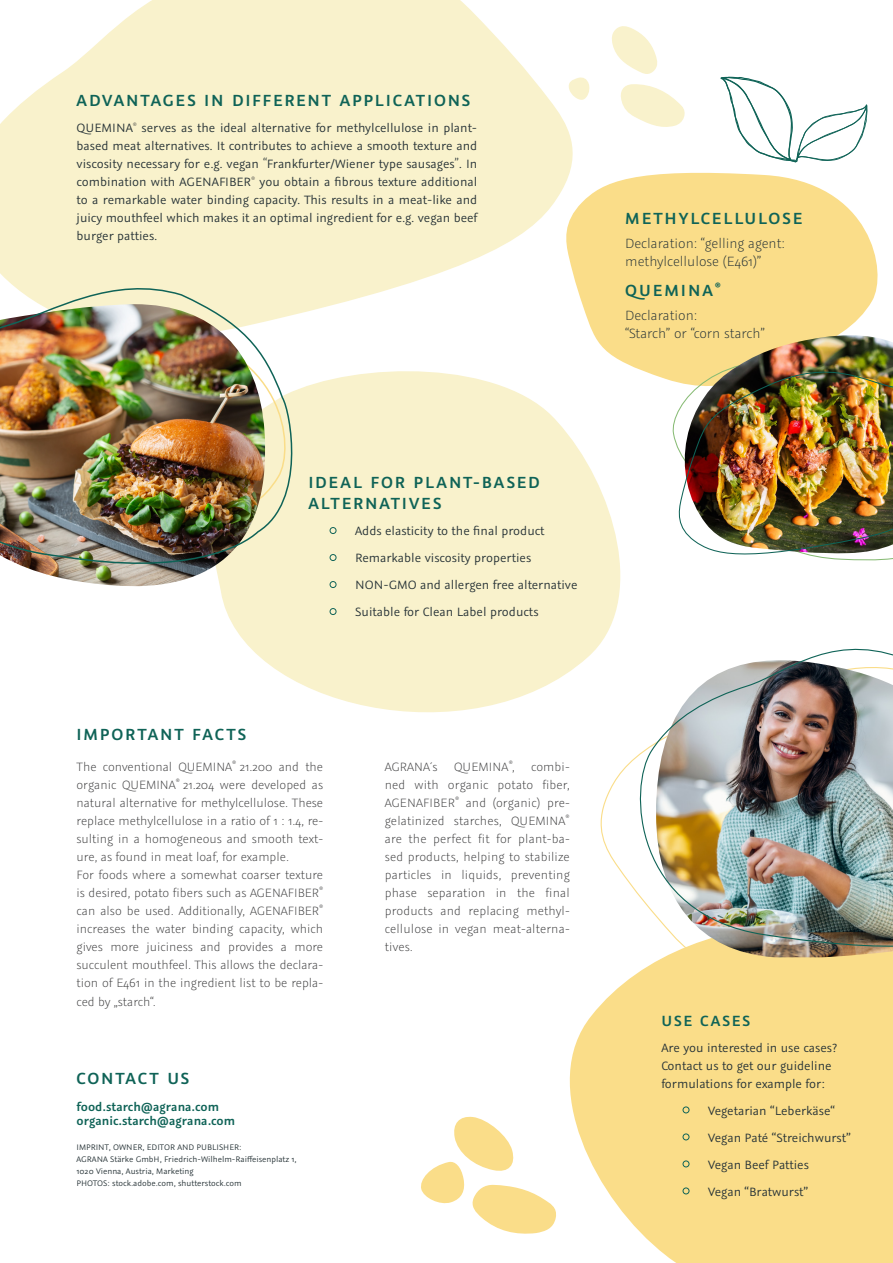
<style>
.page{position:relative;width:893px;height:1263px;background:#fff}
.page>*{position:absolute;margin:0;border:0;box-sizing:border-box;transform-origin:0 0}
.FT{font:600 18px "Graublau Sans";letter-spacing:.1em;color:#0f6357}
.t1{font:600 16.5px "Graublau Sans";letter-spacing:.11em;color:#0f6357}
.t2{font:300 15px/18px "Graublau Sans";color:#273337}
.t3{font:300 13.5px/18px "Graublau Sans";letter-spacing:.01em;color:#3e3e3f;text-align:justify}
.FT-2{font:13.5px/18px "Graublau Sans";color:#273337;text-align:justify}
.FT-3{font:600 13.5px "Graublau Sans";color:#0f6357}
.FT-4{font:9px "Graublau Sans";color:#273337}
.s1{font-weight:300;font-size:15px}
</style>
<div class="page">
<svg style="left:569px;top:959px;width:324px;height:304px;background:#fae096"></svg>
<svg style="left:0;top:0;width:573px;height:312px;fill:#f9f2cc"></svg>
<svg style="left:621px;top:84px;width:64px;height:43px"></svg>
<svg style="left:612px;top:26px;width:45px;height:48px"></svg>
<svg style="left:567px;top:77px;width:23px;height:24px"></svg>
<svg style="left:221px;top:371px;width:400px;height:342px;fill:#f9f2cc"></svg>
<svg style="left:563px;top:167px;width:315px;height:235px;fill:#fadd89"></svg>
<div style="left:683px;top:1106px;width:6px;height:7px;border:1px solid #0f6357;border-radius:50%"></div>
<div style="left:683px;top:1133px;width:6px;height:7px;border:1px solid #0f6357;border-radius:50%"></div>
<div style="left:683px;top:1160px;width:6px;height:7px;border:1px solid #0f6357;border-radius:50%"></div>
<div style="left:683px;top:1187px;width:6px;height:7px;border:1px solid #0f6357;border-radius:50%"></div>
<svg style="left:421px;top:1116px;width:135px;height:118px"></svg>
<svg style="left:720px;top:77px;width:147px;height:86px"></svg>
<div style="left:330px;top:527px;width:6px;height:7px;border:1px solid #0f6357;border-radius:50%"></div>
<div style="left:330px;top:554px;width:6px;height:7px;border:1px solid #0f6357;border-radius:50%"></div>
<div style="left:330px;top:581px;width:6px;height:7px;border:1px solid #0f6357;border-radius:50%"></div>
<div style="left:330px;top:608px;width:6px;height:7px;border:1px solid #0f6357;border-radius:50%"></div>
<img style="left:628px;top:648px;width:265px;height:311px">
<img style="left:57px;top:577px;width:215px;height:17px">
<img style="left:0;top:274px;width:306px;height:303px">
<img style="left:668px;top:335px;width:225px;height:109px">
<img style="left:676px;top:357px;width:217px;height:204px">
<p class="FT" style="left:77px;top:89px;width:395px">ADVANTAGES IN DIFFERENT APPLICATIONS</p>
<p class="FT-2" style="left:77px;top:119px;width:402px">QUEMINA<sup>®</sup> serves as the ideal alternative for methylcellulose in plant&shy;based meat alternatives. It contributes to achieve a smooth texture and viscosity necessary for e.g. vegan <span class="s1">“</span>Frankfurter/Wiener type sausages<span class="s1">”</span>. In combination with AGENAFIBER<sup>®</sup> you obtain a fibrous texture additional to a remarkable water binding capacity. This results in a meat-like and juicy mouthfeel which makes it an optimal ingredient for e.g. vegan beef burger patties.</p>
<p class="FT" style="left:625px;top:207px;width:178px">METHYLCELLULOSE</p>
<p class="t2" style="left:625px;top:234px;width:161px">Declaration: “gelling agent: methylcellulose (E461)”</p>
<p class="FT" style="left:625px;top:279px;width:97px">QUEMINA<sup>®</sup></p>
<p class="t2" style="left:625px;top:306px;width:141px">Declaration:<br>“Starch” or “corn starch”</p>
<p class="FT" style="left:308px;top:471px;width:233px">IDEAL FOR PLANT-BASED</p>
<p class="FT" style="left:308px;top:492px;width:134px">ALTERNATIVES</p>
<p class="FT-2" style="left:355px;top:522px;width:191px">Adds elasticity to the final product</p>
<p class="FT-2" style="left:355px;top:549px;width:178px">Remarkable viscosity properties</p>
<p class="FT-2" style="left:355px;top:576px;width:224px">NON-GMO and allergen free alternative</p>
<p class="FT-2" style="left:355px;top:603px;width:185px">Suitable for Clean Label products</p>
<p class="FT" style="left:77px;top:722px;width:171px">IMPORTANT FACTS</p>
<p class="t3" style="left:77px;top:758px;width:248px">The conventional QUEMINA<sup>®</sup> 21.200 and the organic QUEMINA<sup>®</sup> 21.204 were developed as natural alternative for methylcellulose. These replace methylcellulose in a ratio of 1 : 1.4, re&shy;sulting in a homogeneous and smooth text&shy;ure, as found in meat loaf, for example.</p>
<p class="t3" style="left:77px;top:866px;width:248px">For foods where a somewhat coarser texture is desired, potato fibers such as AGENAFIBER<sup>® </sup>can also be used. Additionally, AGENAFIBER<sup>® </sup>increases the water binding capacity, which gives more juiciness and provides a more succulent mouthfeel. This allows the declara&shy;tion of E461 in the ingredient list to be repla-</p>
<p class="t3" style="left:77px;top:993px;width:81px">ced by „starch“.</p>
<p class="FT" style="left:77px;top:1067px;width:114px">CONTACT US</p>
<p class="FT-3" style="left:77px;top:1098px;width:144px">food.starch@agrana.com</p>
<p class="FT-3" style="left:77px;top:1113px;width:160px">organic.starch@agrana.com</p>
<p class="FT-4" style="left:77px;top:1142px;width:167px">IMPRINT, OWNER, EDITOR AND PUBLISHER:</p>
<p class="FT-4" style="left:77px;top:1154px;width:222px">AGRANA Stärke GmbH, Friedrich-Wilhelm-Raiffeisenplatz 1,</p>
<p class="FT-4" style="left:77px;top:1166px;width:119px">1020 Vienna, Austria, Marketing</p>
<p class="FT-4" style="left:77px;top:1178px;width:167px">PHOTOS: stock.adobe.com, shutterstock.com</p>
<p class="t3" style="left:385px;top:758px;width:186px">AGRANA´s QUEMINA<sup>®</sup>, combi&shy;ned with organic potato fiber,</p>
<p class="t3" style="left:385px;top:794px;width:186px">AGENAFIBER<sup>®</sup> and (organic) pre-</p>
<p class="t3" style="left:385px;top:812px;width:186px">gelatinized starches, QUEMINA<sup>® </sup>are the perfect fit for plant-ba&shy;sed products, helping to stabilize</p>
<p class="t3" style="left:385px;top:866px;width:186px">particles in liquids, preventing phase separation in the final products and replacing methyl&shy;cellulose in vegan meat-alterna&shy;tives.</p>
<p class="t1" style="left:661px;top:1011px;width:90px">USE CASES</p>
<p class="FT-2" style="left:661px;top:1038px;width:178px">Are you interested in use cases?</p>
<p class="FT-2" style="left:661px;top:1056px;width:172px">Contact us to get our guideline</p>
<p class="FT-2" style="left:661px;top:1074px;width:165px">formulations for example for:</p>
<p class="FT-2" style="left:708px;top:1101px;width:128px">Vegetarian “Leberkäse“</p>
<p class="FT-2" style="left:708px;top:1128px;width:144px">Vegan Paté “Streichwurst”</p>
<p class="FT-2" style="left:708px;top:1155px;width:102px">Vegan Beef Patties</p>
<p class="FT-2" style="left:708px;top:1182px;width:101px">Vegan “Bratwurst”</p>
</div>
